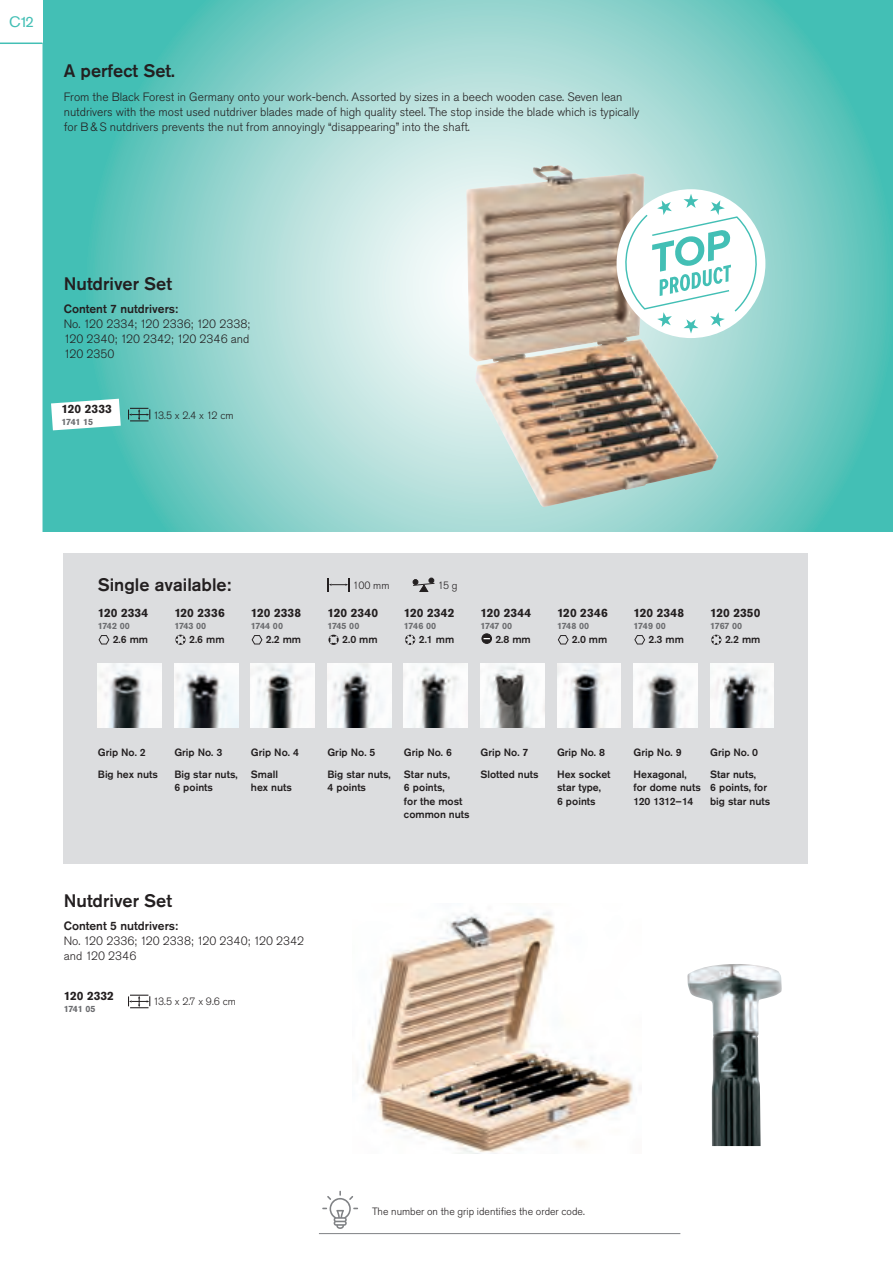
<style>
.page{position:relative;width:893px;height:1263px;background:#fff}
.page>*{position:absolute;margin:0;border:0;box-sizing:border-box;transform-origin:0 0}
.Produktname_12_14_me{font:500 18px "Akzidenz Grotesk Pro";color:#231f20}
.t1{font:15px "Akzidenz Grotesk Pro";color:#43bfb5}
.Copytext_8_10_light{font:300 12px/15px "Akzidenz Grotesk Pro";color:#231f20}
.Art_-Nr__8_10_bold{font:700 12px "Akzidenz Grotesk Pro";color:#231f20}
.Copytext_8_10_medium{font:500 12px "Akzidenz Grotesk Pro";color:#231f20}
.Copytext_7_9_medium{font:500 10.5px/13.5px "Akzidenz Grotesk Pro";color:#231f20}
.Copytext_7_9_light{font:300 10.5px "Akzidenz Grotesk Pro";color:#231f20}
.Art_-Nr__8_10_bold-2{font:700 9px "Akzidenz Grotesk Pro";letter-spacing:-.035em;color:#6c6d70}
</style>
<div class="page">
<svg style="left:43px;top:0;width:850px;height:532px"></svg>
<svg style="left:42px;top:44px;width:1px;height:488px"></svg>
<hr style="left:0;top:43px;width:43px;height:1px;background:#43bfb5">
<svg style="left:51px;top:399px;width:70px;height:31px"></svg>
<img style="left:466px;top:165px;width:252px;height:342px">
<div style="left:64px;top:553px;width:744px;height:310px;background:#dcdddf"></div>
<img style="left:174px;top:663px;width:64px;height:64px">
<img style="left:98px;top:663px;width:64px;height:64px">
<img style="left:251px;top:663px;width:64px;height:64px">
<img style="left:327px;top:663px;width:64px;height:64px">
<img style="left:404px;top:663px;width:64px;height:64px">
<img style="left:480px;top:663px;width:64px;height:64px">
<img style="left:557px;top:663px;width:64px;height:64px">
<img style="left:634px;top:663px;width:63px;height:64px">
<img style="left:710px;top:663px;width:64px;height:64px">
<img style="left:362px;top:911px;width:271px;height:242px">
<img style="left:687px;top:964px;width:95px;height:182px">
<svg style="left:322px;top:1191px;width:36px;height:38px"></svg>
<hr style="left:319px;top:1233px;width:361px;height:1px;background:#808285">
<div style="left:617px;top:189px;width:148px;height:149px;background:#fff;border-radius:50%"></div>
<svg style="left:622px;top:194px;width:138px;height:139px"></svg>
<svg style="left:128px;top:408px;width:22px;height:13px"></svg>
<svg style="left:328px;top:578px;width:21px;height:13px"></svg>
<svg style="left:413px;top:578px;width:21px;height:14px"></svg>
<svg style="left:128px;top:995px;width:22px;height:13px"></svg>
<svg style="left:175px;top:635px;width:11px;height:10px"></svg>
<svg style="left:99px;top:635px;width:10px;height:9px"></svg>
<svg style="left:405px;top:635px;width:10px;height:10px"></svg>
<svg style="left:252px;top:635px;width:10px;height:9px"></svg>
<svg style="left:328px;top:635px;width:11px;height:10px"></svg>
<svg style="left:711px;top:635px;width:10px;height:10px"></svg>
<svg style="left:558px;top:635px;width:11px;height:9px"></svg>
<svg style="left:634px;top:635px;width:11px;height:9px"></svg>
<svg style="left:482px;top:634px;width:9px;height:9px"></svg>
<div style="left:482px;top:634px;width:10px;height:9px;border:1px solid #231f20;border-radius:50%"></div>
<p class="t1" style="left:9px;top:12px;width:26px">C12</p>
<p class="Produktname_12_14_me" style="left:64px;top:59px;width:113px">A perfect Set.</p>
<p class="Copytext_8_10_light" style="left:64px;top:89px;width:577px">From the Black Forest in Germany onto your work-bench. Assorted by sizes in a beech wooden case. Seven lean nutdrivers with the most used nutdriver blades made of high quality steel. The stop inside the blade which is typically for B&amp;S nutdrivers prevents the nut from annoyingly “disappearing” into the shaft.</p>
<p class="Produktname_12_14_me" style="left:64px;top:272px;width:110px">Nutdriver Set</p>
<p class="Copytext_8_10_medium" style="left:64px;top:301px;width:116px">Content 7 nutdrivers:</p>
<p class="Copytext_8_10_light" style="left:64px;top:317px;width:188px;text-align:justify">No. 120 2334; 120 2336; 120 2338; 120 2340; 120 2342; 120 2346 and 120 2350</p>
<p class="Art_-Nr__8_10_bold" style="left:62px;top:401px;width:52px">120 2333</p>
<p class="Art_-Nr__8_10_bold-2" style="left:62px;top:416px;width:33px">1741 15</p>
<p class="Copytext_7_9_light" style="left:153px;top:408px;width:82px">13.5 x 2.4 x 12 cm</p>
<p class="Produktname_12_14_me" style="left:98px;top:573px;width:135px">Single available:</p>
<p class="Copytext_7_9_light" style="left:353px;top:578px;width:38px">100 mm</p>
<p class="Copytext_7_9_light" style="left:438px;top:578px;width:21px">15 g</p>
<p class="Art_-Nr__8_10_bold" style="left:98px;top:605px;width:52px">120 2334</p>
<p class="Art_-Nr__8_10_bold-2" style="left:98px;top:620px;width:34px">1742 00</p>
<p class="Copytext_7_9_medium" style="left:113px;top:633px;width:37px">2.6 mm</p>
<p class="Art_-Nr__8_10_bold" style="left:174px;top:605px;width:52px">120 2336</p>
<p class="Art_-Nr__8_10_bold-2" style="left:174px;top:620px;width:34px">1743 00</p>
<p class="Copytext_7_9_medium" style="left:189px;top:633px;width:37px">2.6 mm</p>
<p class="Art_-Nr__8_10_bold" style="left:251px;top:605px;width:52px">120 2338</p>
<p class="Art_-Nr__8_10_bold-2" style="left:251px;top:620px;width:34px">1744 00</p>
<p class="Copytext_7_9_medium" style="left:266px;top:633px;width:37px">2.2 mm</p>
<p class="Art_-Nr__8_10_bold" style="left:327px;top:605px;width:52px">120 2340</p>
<p class="Art_-Nr__8_10_bold-2" style="left:327px;top:620px;width:34px">1745 00</p>
<p class="Copytext_7_9_medium" style="left:342px;top:633px;width:37px">2.0 mm</p>
<p class="Art_-Nr__8_10_bold" style="left:404px;top:605px;width:52px">120 2342</p>
<p class="Art_-Nr__8_10_bold-2" style="left:404px;top:620px;width:34px">1746 00</p>
<p class="Copytext_7_9_medium" style="left:419px;top:633px;width:37px">2.1 mm</p>
<p class="Art_-Nr__8_10_bold" style="left:480px;top:605px;width:52px">120 2344</p>
<p class="Art_-Nr__8_10_bold-2" style="left:480px;top:620px;width:33px">1747 00</p>
<p class="Copytext_7_9_medium" style="left:495px;top:633px;width:37px">2.8 mm</p>
<p class="Art_-Nr__8_10_bold" style="left:557px;top:605px;width:52px">120 2346</p>
<p class="Art_-Nr__8_10_bold-2" style="left:557px;top:620px;width:34px">1748 00</p>
<p class="Copytext_7_9_medium" style="left:572px;top:633px;width:37px">2.0 mm</p>
<p class="Art_-Nr__8_10_bold" style="left:634px;top:605px;width:52px">120 2348</p>
<p class="Art_-Nr__8_10_bold-2" style="left:634px;top:620px;width:34px">1749 00</p>
<p class="Copytext_7_9_medium" style="left:648px;top:633px;width:37px">2.3 mm</p>
<p class="Art_-Nr__8_10_bold" style="left:710px;top:605px;width:52px">120 2350</p>
<p class="Art_-Nr__8_10_bold-2" style="left:710px;top:620px;width:34px">1767 00</p>
<p class="Copytext_7_9_medium" style="left:725px;top:633px;width:37px">2.2 mm</p>
<p class="Copytext_7_9_medium" style="left:98px;top:746px;width:50px">Grip No. 2</p>
<p class="Copytext_7_9_medium" style="left:174px;top:746px;width:50px">Grip No. 3</p>
<p class="Copytext_7_9_medium" style="left:251px;top:746px;width:50px">Grip No. 4</p>
<p class="Copytext_7_9_medium" style="left:327px;top:746px;width:50px">Grip No. 5</p>
<p class="Copytext_7_9_medium" style="left:404px;top:746px;width:50px">Grip No. 6</p>
<p class="Copytext_7_9_medium" style="left:480px;top:746px;width:50px">Grip No. 7</p>
<p class="Copytext_7_9_medium" style="left:557px;top:746px;width:50px">Grip No. 8</p>
<p class="Copytext_7_9_medium" style="left:634px;top:746px;width:50px">Grip No. 9</p>
<p class="Copytext_7_9_medium" style="left:710px;top:746px;width:50px">Grip No. 0</p>
<p class="Copytext_7_9_medium" style="left:174px;top:767px;width:65px">Big star nuts,<br>6 points</p>
<p class="Copytext_7_9_medium" style="left:251px;top:767px;width:43px">Small hex nuts</p>
<p class="Copytext_7_9_medium" style="left:327px;top:767px;width:65px">Big star nuts,<br>4 points</p>
<p class="Copytext_7_9_medium" style="left:404px;top:767px;width:67px">Star nuts,<br>6 points,<br>for the most common nuts</p>
<p class="Copytext_7_9_medium" style="left:480px;top:767px;width:60px">Slotted nuts</p>
<p class="Copytext_7_9_medium" style="left:557px;top:767px;width:55px">Hex socket star type,<br>6 points</p>
<p class="Copytext_7_9_medium" style="left:634px;top:767px;width:69px">Hexagonal, for dome nuts<br>120 1312–14</p>
<p class="Copytext_7_9_medium" style="left:710px;top:767px;width:62px">Star nuts,<br>6 points, for big star nuts</p>
<p class="Copytext_7_9_medium" style="left:98px;top:767px;width:62px">Big hex nuts</p>
<p class="Produktname_12_14_me" style="left:64px;top:888px;width:110px">Nutdriver Set</p>
<p class="Copytext_8_10_medium" style="left:64px;top:918px;width:116px">Content 5 nutdrivers:</p>
<p class="Copytext_8_10_light" style="left:64px;top:933px;width:242px">No. 120 2336; 120 2338; 120 2340; 120 2342 and 120 2346</p>
<p class="Copytext_7_9_light" style="left:153px;top:995px;width:84px">13.5 x 2.7 x 9.6 cm</p>
<p class="Art_-Nr__8_10_bold" style="left:64px;top:988px;width:52px">120 2332</p>
<p class="Art_-Nr__8_10_bold-2" style="left:64px;top:1003px;width:33px">1741 05</p>
<p class="Copytext_7_9_light" style="left:372px;top:1204px;width:214px">The number on the grip identifies the order code.</p>
</div>
